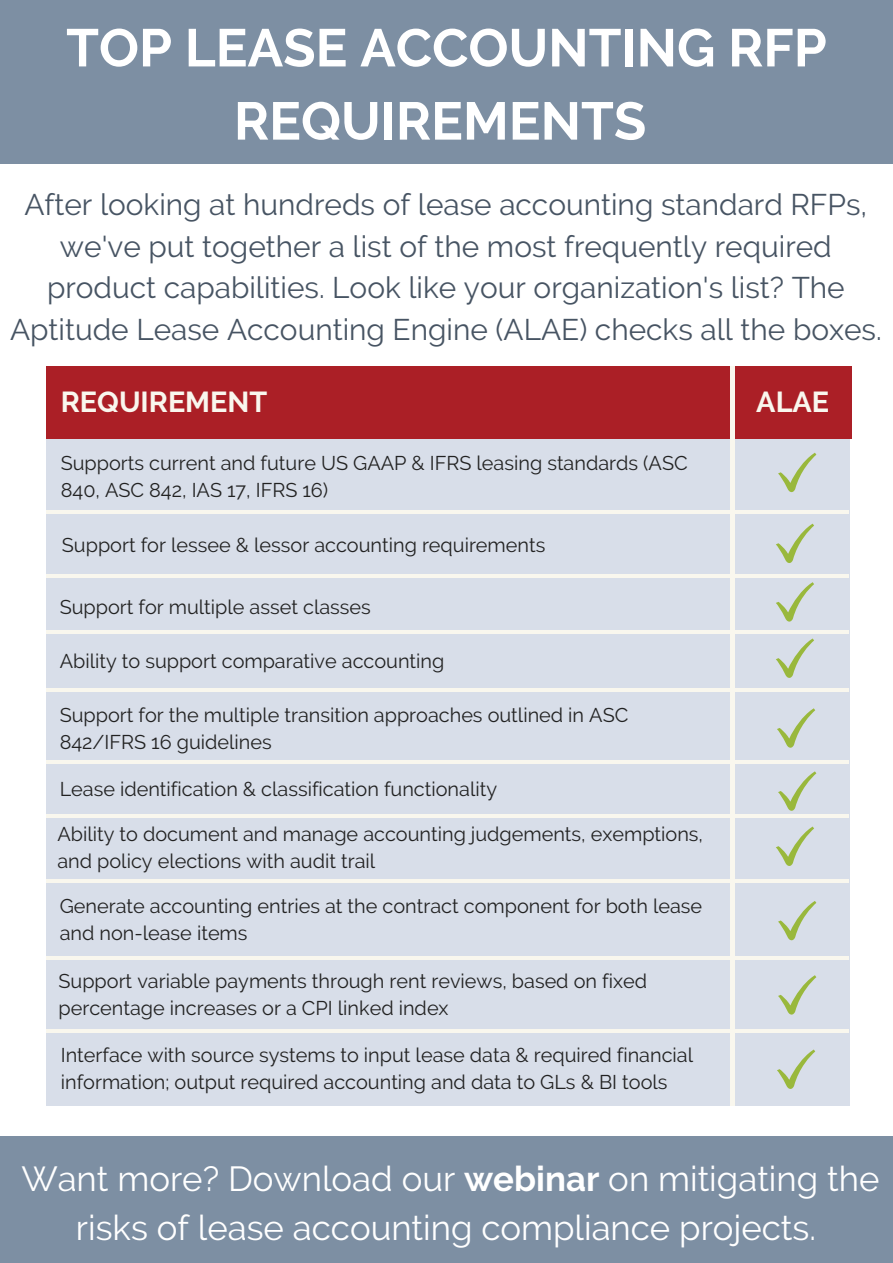
<style>
.page{position:relative;width:893px;height:1263px;background:#fff}
.page>*{position:absolute;margin:0;border:0;box-sizing:border-box;transform-origin:0 0}
.t1{font:700 52.95px/73.2px "Raleway";color:#fff;text-align:center}
.t2{font:34.8px/48.4px "Raleway";color:#fff;text-align:center}
.t3{font:29.85px/41.7px "Raleway";color:#475463;text-align:center}
.t4{font:700 28.8px "Raleway";color:#f9f7ee}
.t5{font:19.8px/27px "Raleway";color:#222}
.s1{font-weight:700}
</style>
<div class="page">
<div style="left:0;top:0;width:893px;height:164px;background:#7d8fa3"></div>
<div style="left:0;top:1136px;width:893px;height:127px;background:#7d8fa3"></div>
<div style="left:46px;top:423px;width:804px;height:683px;background:#d8dee9"></div>
<div style="left:46px;top:366px;width:805px;height:72px;background:#ab1f26"></div>
<hr style="left:46px;top:510px;width:803px;height:3px;background:#f9f7ee">
<hr style="left:46px;top:574px;width:803px;height:4px;background:#f9f7ee">
<hr style="left:46px;top:631px;width:803px;height:3px;background:#f9f7ee">
<hr style="left:46px;top:688px;width:803px;height:3px;background:#f9f7ee">
<hr style="left:46px;top:760px;width:803px;height:3px;background:#f9f7ee">
<hr style="left:46px;top:879px;width:803px;height:4px;background:#f9f7ee">
<hr style="left:46px;top:1029px;width:803px;height:3px;background:#f9f7ee">
<hr style="left:46px;top:956px;width:803px;height:3px;background:#f9f7ee">
<hr style="left:46px;top:814px;width:803px;height:3px;background:#f9f7ee">
<div style="left:730px;top:366px;width:5px;height:740px;background:#f9f7ee"></div>
<svg style="left:776px;top:524px;width:38px;height:39px"></svg>
<svg style="left:778px;top:453px;width:38px;height:39px"></svg>
<svg style="left:778px;top:975px;width:38px;height:39px"></svg>
<svg style="left:777px;top:1049px;width:38px;height:40px"></svg>
<svg style="left:776px;top:582px;width:38px;height:40px"></svg>
<svg style="left:777px;top:708px;width:38px;height:40px"></svg>
<svg style="left:778px;top:771px;width:38px;height:40px"></svg>
<svg style="left:776px;top:826px;width:38px;height:40px"></svg>
<svg style="left:778px;top:901px;width:38px;height:39px"></svg>
<svg style="left:776px;top:638px;width:38px;height:40px"></svg>
<h1 class="t1" style="left:66px;top:11px;width:762px">TOP LEASE ACCOUNTING RFP<br>REQUIREMENTS</h1>
<p class="t3" style="left:10px;top:184px;width:873px">After looking at hundreds of lease accounting standard RFPs, we've put together a list of the most frequently required product capabilities. Look like your organization's list? The Aptitude Lease Accounting Engine (ALAE) checks all the boxes.</p>
<h3 class="t4" style="left:61px;top:385px;width:208px">REQUIREMENT</h3>
<h3 class="t4" style="left:756px;top:385px;width:74px">ALAE</h3>
<p class="t5" style="left:61px;top:449px;width:628px">Supports current and future US GAAP &amp; IFRS leasing standards (ASC<br>840, ASC 842, IAS 17, IFRS 16)</p>
<p class="t5" style="left:62px;top:531px;width:485px">Support for lessee &amp; lessor accounting requirements</p>
<p class="t5" style="left:60px;top:593px;width:313px">Support for multiple asset classes</p>
<p class="t5" style="left:60px;top:647px;width:386px">Ability to support comparative accounting</p>
<p class="t5" style="left:60px;top:701px;width:570px">Support for the multiple transition approaches outlined in ASC<br>842/IFRS 16 guidelines</p>
<p class="t5" style="left:60px;top:776px;width:439px">Lease identification &amp; classification functionality</p>
<p class="t5" style="left:57px;top:821px;width:647px">Ability to document and manage accounting judgements, exemptions, and policy elections with audit trail</p>
<p class="t5" style="left:60px;top:893px;width:644px">Generate accounting entries at the contract component for both lease and non-lease items</p>
<p class="t5" style="left:59px;top:967px;width:590px">Support variable payments through rent reviews, based on fixed percentage increases or a CPI linked index</p>
<p class="t5" style="left:61px;top:1041px;width:634px">Interface with source systems to input lease data &amp; required financial information; output required accounting and data to GLs &amp; BI tools</p>
<h2 class="t2" style="left:21px;top:1155px;width:860px">Want more? Download our <span class="s1">webinar</span> on mitigating the risks of lease accounting compliance projects.</h2>
</div>
